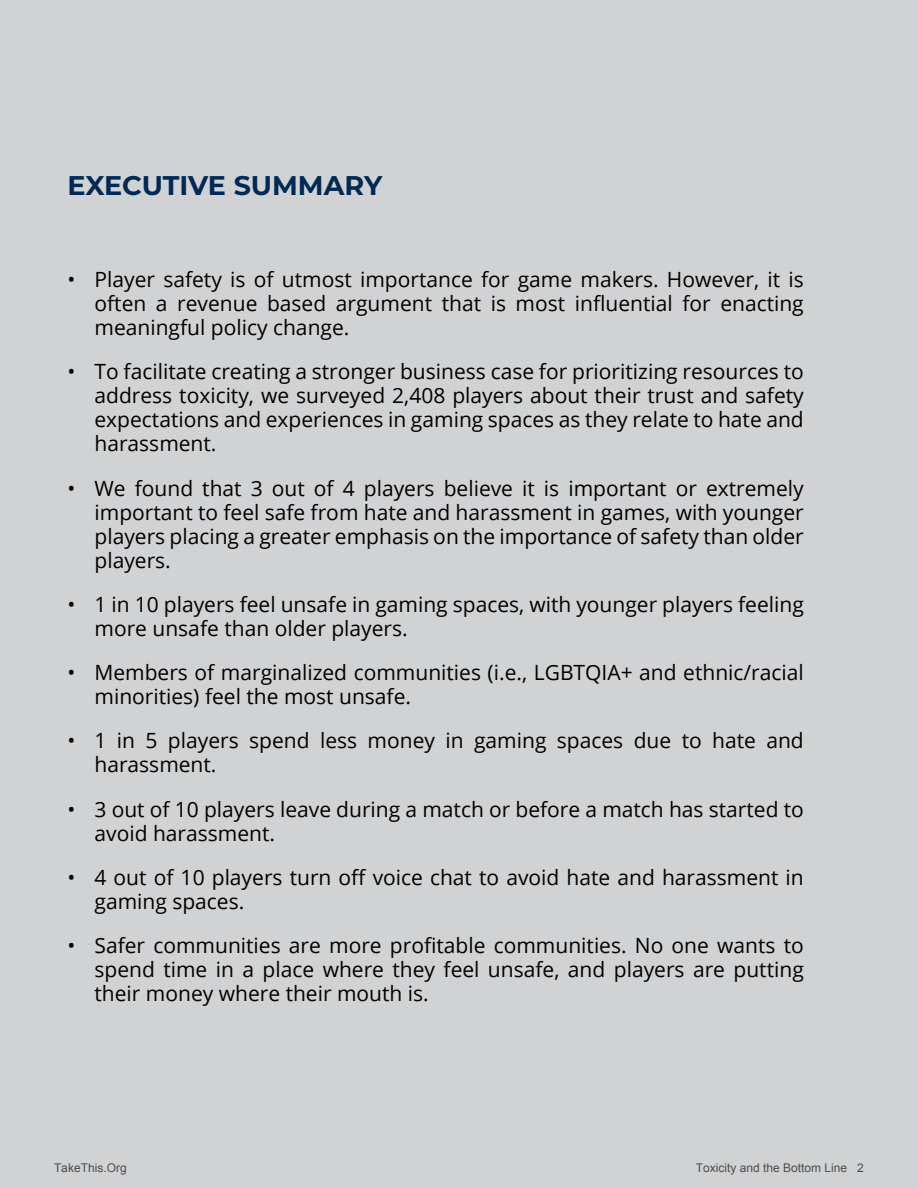
<style>
.page{position:relative;width:918px;height:1188px;background:#d1d2d4}
.page>*{position:absolute;margin:0;border:0;box-sizing:border-box;transform-origin:0 0}
.t1{font:700 27px "Montserrat";letter-spacing:-.005em;color:#002954}
.t2{font:21px/24px "Open Sans";color:#000}
.t3{font:12px "Arial";color:#4d4d4d}
</style>
<div class="page">
<p class="t1" style="left:68px;top:166px;width:316px">EXECUTIVE SUMMARY</p>
<p class="t2" style="left:94px;top:267px;width:711px;text-align:justify;text-indent:-27px">• Player safety is of utmost importance for game makers. However, it is often a revenue based argument that is most influential for enacting meaningful policy change.</p>
<p class="t2" style="left:94px;top:359px;width:711px;text-align:justify;text-indent:-27px">• To facilitate creating a stronger business case for prioritizing resources to address toxicity, we surveyed 2,408 players about their trust and safety expectations and experiences in gaming spaces as they relate to hate and harassment.</p>
<p class="t2" style="left:94px;top:475px;width:711px;text-align:justify;text-indent:-27px">• We found that 3 out of 4 players believe it is important or extremely important to feel safe from hate and harassment in games, with younger players placing a greater emphasis on the importance of safety than older players.</p>
<p class="t2" style="left:94px;top:592px;width:711px;text-indent:-27px">• 1 in 10 players feel unsafe in gaming spaces, with younger players feeling more unsafe than older players.</p>
<p class="t2" style="left:94px;top:660px;width:711px;text-indent:-27px">• Members of marginalized communities (i.e., LGBTQIA+ and ethnic/racial minorities) feel the most unsafe.</p>
<p class="t2" style="left:94px;top:728px;width:711px;text-indent:-27px">• 1 in 5 players spend less money in gaming spaces due to hate and harassment.</p>
<p class="t2" style="left:94px;top:796px;width:711px;text-indent:-27px">• 3 out of 10 players leave during a match or before a match has started to avoid harassment.</p>
<p class="t2" style="left:94px;top:865px;width:711px;text-indent:-27px">• 4 out of 10 players turn off voice chat to avoid hate and harassment in gaming spaces.</p>
<p class="t2" style="left:94px;top:933px;width:711px;text-align:justify;text-indent:-27px">• Safer communities are more profitable communities. No one wants to spend time in a place where they feel unsafe, and players are putting their money where their mouth is.</p>
<p class="t3" style="left:54px;top:1160px;width:74px">TakeThis.Org</p>
<p class="t3" style="left:696px;top:1160px;width:170px">Toxicity and the Bottom Line 2</p>
</div>
